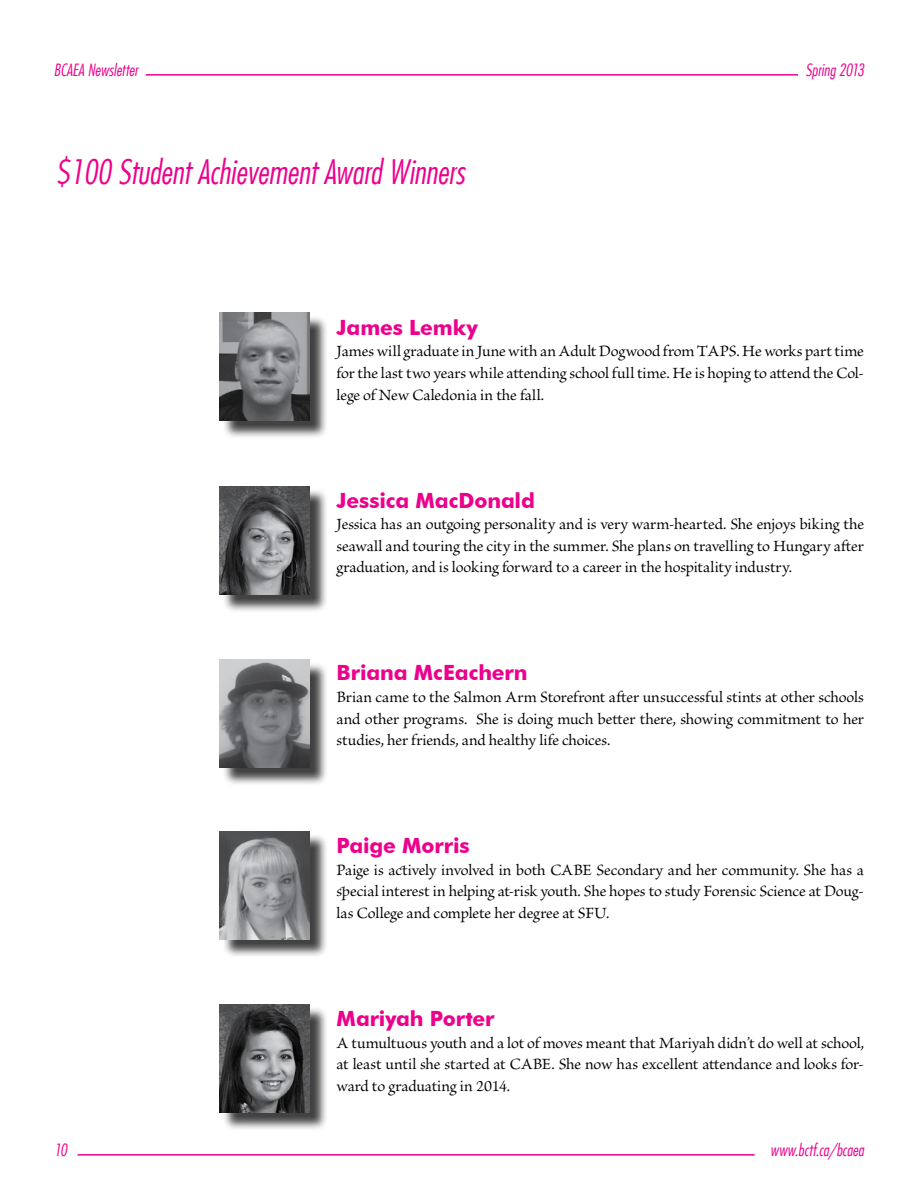
<style>
.page{position:relative;width:918px;height:1188px;background:#fff}
.page>*{position:absolute;margin:0;border:0;box-sizing:border-box;transform-origin:0 0}
.t1{font:italic 300 condensed 33px "Futura";color:#ec008c}
.t2{font:700 21px "Futura BT";letter-spacing:-.005em;color:#ec008c}
.t3{font:16.5px/21.6px "Brioso Pro";letter-spacing:-.005em;color:#000;text-align:justify}
.t4{font:italic 300 condensed 16.5px "Futura";color:#ec008c}
</style>
<div class="page">
<hr style="left:77px;top:1154px;width:678px;height:2px;background:#ec008c">
<hr style="left:146px;top:74px;width:652px;height:2px;background:#ec008c">
<div style="left:222px;top:489px;width:106px;height:124px;background:#000;opacity:.75"></div>
<img style="left:220px;top:486px;width:90px;height:108px">
<div style="left:222px;top:662px;width:106px;height:125px;background:#000;opacity:.75"></div>
<img style="left:219px;top:660px;width:90px;height:108px">
<div style="left:222px;top:833px;width:106px;height:125px;background:#000;opacity:.75"></div>
<img style="left:219px;top:831px;width:90px;height:108px">
<div style="left:222px;top:1006px;width:106px;height:125px;background:#000;opacity:.75"></div>
<img style="left:219px;top:1004px;width:90px;height:108px">
<div style="left:222px;top:315px;width:106px;height:125px;background:#000;opacity:.75"></div>
<img style="left:220px;top:313px;width:90px;height:108px">
<p class="t4" style="left:54px;top:60px;width:86px">BCAEA Newsletter</p>
<p class="t4" style="left:806px;top:60px;width:60px">Spring 2013</p>
<h1 class="t1" style="left:56px;top:152px;width:410px">$100 Student Achievement Award Winners</h1>
<p class="t2" style="left:337px;top:315px;width:143px">James Lemky</p>
<p class="t3" style="left:337px;top:341px;width:529px">James will graduate in June with an Adult Dogwood from TAPS. He works part time for the last two years while attending school full time. He is hoping to attend the Col&shy;lege of New Caledonia in the fall.</p>
<p class="t2" style="left:337px;top:487px;width:200px">Jessica MacDonald</p>
<p class="t3" style="left:337px;top:514px;width:529px">Jessica has an outgoing personality and is very warm-hearted. She enjoys biking the seawall and touring the city in the summer. She plans on travelling to Hungary after graduation, and is looking forward to a career in the hospitality industry.</p>
<p class="t2" style="left:337px;top:660px;width:192px">Briana McEachern</p>
<p class="t3" style="left:337px;top:687px;width:529px">Brian came to the Salmon Arm Storefront after unsuccessful stints at other schools and other programs. She is doing much better there, showing commitment to her studies, her friends, and healthy life choices.</p>
<p class="t2" style="left:337px;top:833px;width:135px">Paige Morris</p>
<p class="t3" style="left:337px;top:860px;width:529px">Paige is actively involved in both CABE Secondary and her community. She has a special interest in helping at-risk youth. She hopes to study Forensic Science at Doug&shy;las College and complete her degree at SFU.</p>
<p class="t2" style="left:337px;top:1006px;width:160px">Mariyah Porter</p>
<p class="t3" style="left:337px;top:1033px;width:529px">A tumultuous youth and a lot of moves meant that Mariyah didn’t do well at school, at least until she started at CABE. She now has excellent attendance and looks for&shy;ward to graduating in 2014.</p>
<p class="t4" style="left:54px;top:1140px;width:14px">10</p>
<p class="t4" style="left:770px;top:1140px;width:95px">www.bctf.ca/bcaea</p>
</div>
